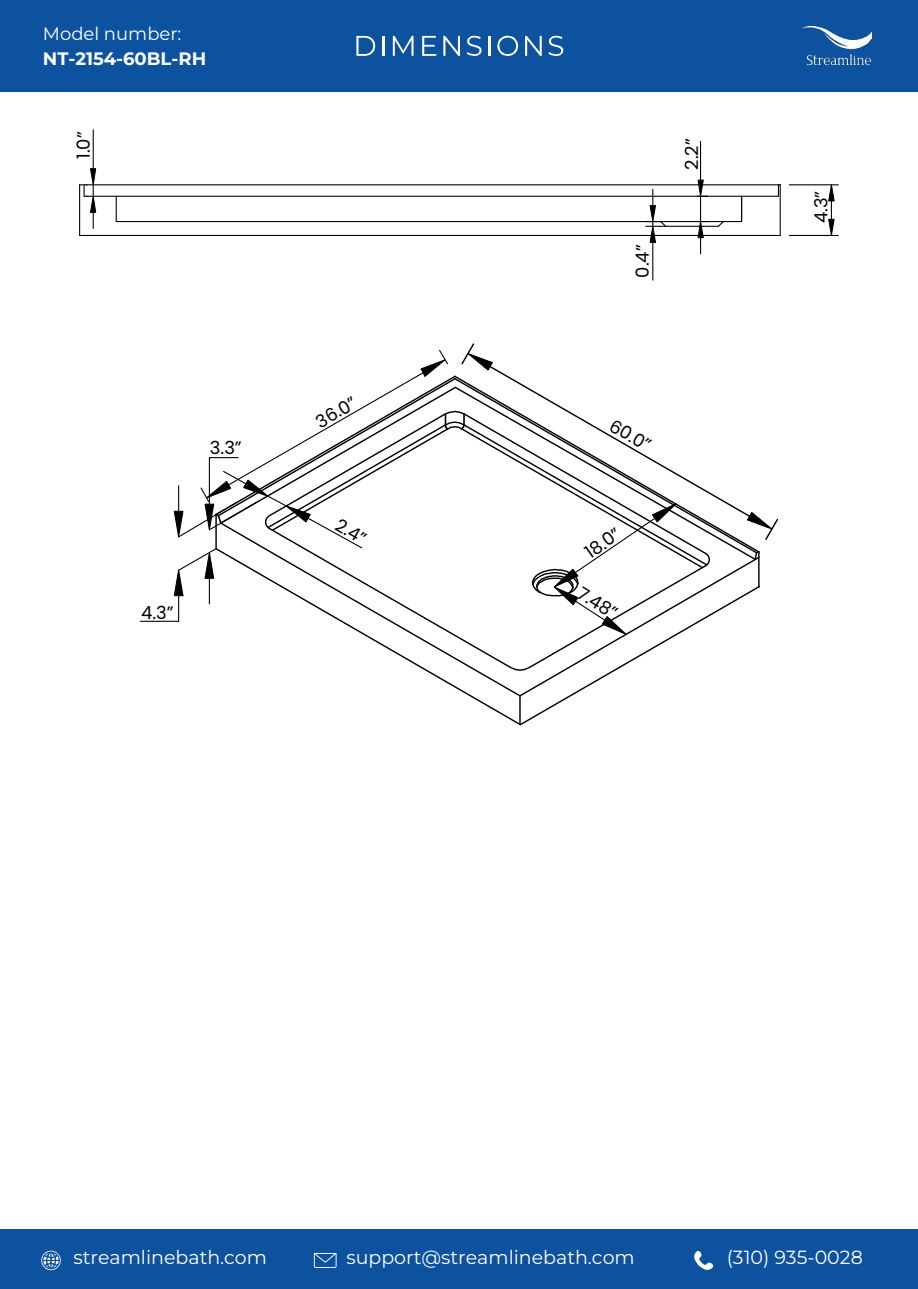
<style>
.page{position:relative;width:918px;height:1289px;background:#fff}
.page>*{position:absolute;margin:0;border:0;box-sizing:border-box;transform-origin:0 0}
.t1{font:19.05px "Montserrat";color:#fff}
.t2{font:18px "Poppins";color:#000}
.t3{font:100 18px "Montserrat";color:#fff}
.t4{font:18px "Montserrat";color:#fff}
</style>
<div class="page">
<div style="left:0;top:0;width:918px;height:92px;background:#0d529f"></div>
<svg style="left:356px;top:36px;width:19px;height:20px"></svg>
<hr style="left:382px;top:36px;width:2px;height:20px;background:#fff">
<svg style="left:393px;top:36px;width:21px;height:20px"></svg>
<svg style="left:422px;top:36px;width:14px;height:20px"></svg>
<svg style="left:443px;top:36px;width:17px;height:20px"></svg>
<svg style="left:467px;top:36px;width:15px;height:20px"></svg>
<hr style="left:488px;top:36px;width:2px;height:20px;background:#fff">
<svg style="left:497px;top:36px;width:21px;height:20px"></svg>
<svg style="left:525px;top:36px;width:17px;height:20px"></svg>
<svg style="left:548px;top:36px;width:15px;height:20px"></svg>
<div style="left:0;top:1228px;width:918px;height:60px;background:#0d529f"></div>
<svg style="left:694px;top:1251px;width:20px;height:19px"></svg>
<svg style="left:314px;top:1253px;width:23px;height:14px"></svg>
<svg style="left:41px;top:1250px;width:20px;height:19px"></svg>
<img style="left:803px;top:27px;width:68px;height:38px">
<hr style="left:140px;top:620px;width:39px;height:1px;background:#000">
<svg style="left:174px;top:343px;width:604px;height:383px"></svg>
<hr style="left:79px;top:185px;width:1px;height:50px;background:#000">
<hr style="left:780px;top:185px;width:1px;height:50px;background:#000">
<hr style="left:80px;top:184px;width:700px;height:1px;background:#000">
<hr style="left:84px;top:196px;width:694px;height:1px;background:#000">
<hr style="left:116px;top:221px;width:626px;height:1px;background:#000">
<hr style="left:80px;top:235px;width:700px;height:1px;background:#000">
<svg style="left:116px;top:196px;width:1px;height:25px"></svg>
<svg style="left:778px;top:184px;width:3px;height:12px"></svg>
<svg style="left:741px;top:197px;width:1px;height:24px"></svg>
<hr style="left:789px;top:235px;width:49px;height:1px;background:#000">
<hr style="left:789px;top:184px;width:49px;height:1px;background:#000">
<svg style="left:828px;top:184px;width:7px;height:51px"></svg>
<hr style="left:93px;top:130px;width:1px;height:39px;background:#000">
<svg style="left:84px;top:168px;width:12px;height:60px"></svg>
<hr style="left:666px;top:226px;width:52px;height:1px;background:#000">
<svg style="left:717px;top:222px;width:8px;height:5px"></svg>
<hr style="left:652px;top:242px;width:1px;height:38px;background:#000">
<svg style="left:646px;top:189px;width:21px;height:54px"></svg>
<hr style="left:700px;top:141px;width:1px;height:39px;background:#000">
<svg style="left:697px;top:180px;width:10px;height:74px"></svg>
<p class="t4" style="left:43px;top:21px;width:140px">Model number:</p>
<p class="t3" style="left:43px;top:46px;width:165px">NT-2154-60BL-RH</p>
<p class="t2" style="left:73px;top:159px;width:29px;rotate:-90deg">1.0”</p>
<p class="t2" style="left:210px;top:437px;width:33px">3.3”</p>
<p class="t2" style="left:141px;top:601px;width:34px">4.3”</p>
<p class="t2" style="left:312px;top:414px;width:45px;rotate:-31deg">36.0”</p>
<p class="t2" style="left:342px;top:514px;width:34px;rotate:30deg">2.4”</p>
<p class="t2" style="left:632px;top:277px;width:35px;rotate:-90deg">0.4”</p>
<p class="t2" style="left:682px;top:170px;width:33px;rotate:-90deg">2.2”</p>
<p class="t2" style="left:616px;top:415px;width:46px;rotate:30deg">60.0”</p>
<p class="t2" style="left:581px;top:545px;width:41px;rotate:-35deg">18.0”</p>
<p class="t2" style="left:585px;top:582px;width:45px;rotate:32deg">7.48”</p>
<p class="t2" style="left:811px;top:223px;width:34px;rotate:-90deg">4.3”</p>
<p class="t1" style="left:73px;top:1243px;width:195px">streamlinebath.com</p>
<p class="t1" style="left:346px;top:1243px;width:290px">support@streamlinebath.com</p>
<p class="t1" style="left:727px;top:1243px;width:138px">(310) 935-0028</p>
</div>
